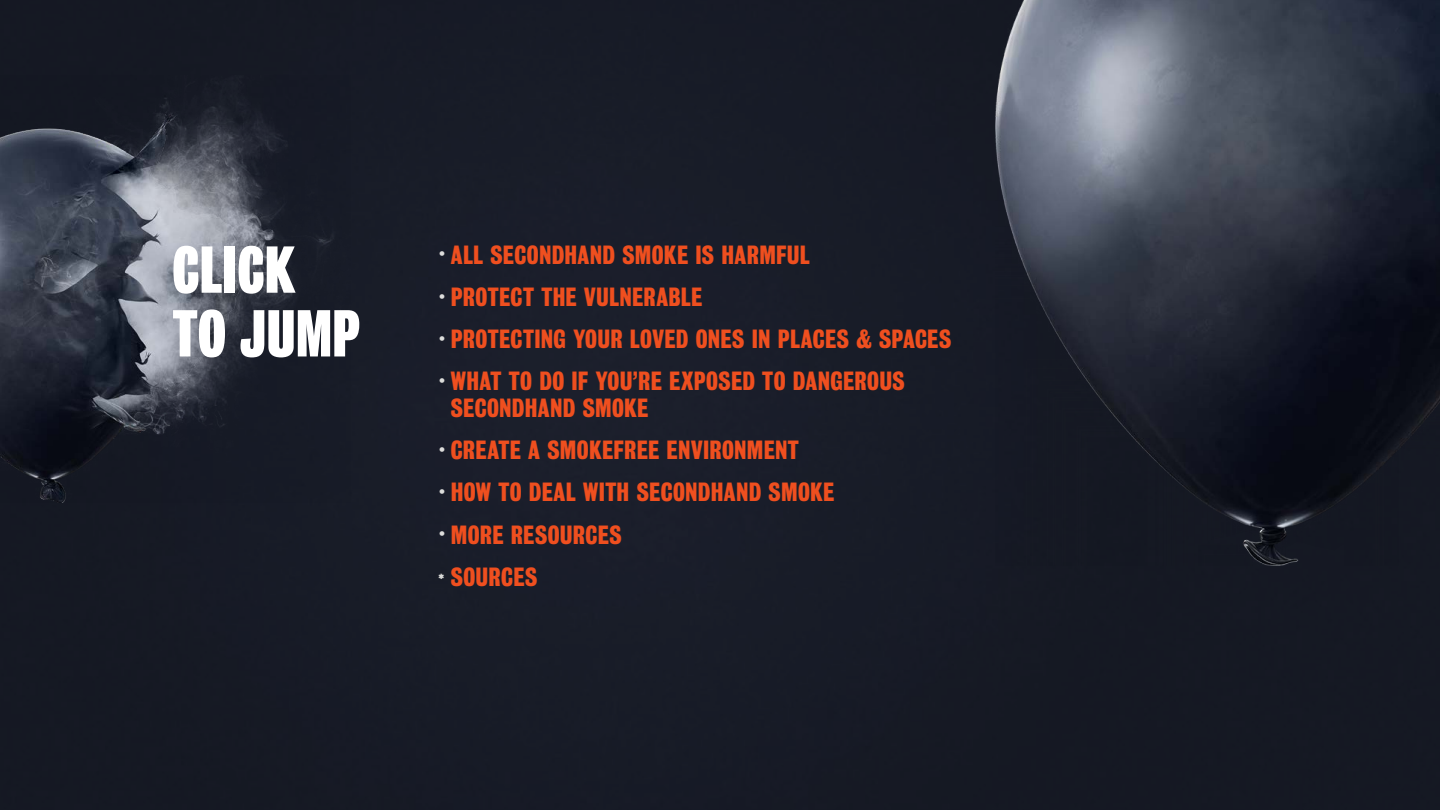
<style>
.page{position:relative;width:1440px;height:810px;background:#171b26}
.page>*{position:absolute;margin:0;border:0;box-sizing:border-box;transform-origin:0 0}
.t1{font:900 60.3px/63.8px "Bureau Grot Compressed";letter-spacing:.01em;color:#fff}
.t2{font:700 24px/42.2px "Bureau Grot Condensed";letter-spacing:.015em;color:#ef4f1f}
.t3{font:700 17.25px "Bureau Grot Condensed";color:#dddddb}
.t4{font:700 10.5px "Bureau Grot Condensed";color:#dddddb}
</style>
<div class="page">
<img style="left:0;top:75px;width:351px;height:428px">
<img style="left:995px;top:0;width:445px;height:566px">
<p class="t2" style="left:451px;top:234px;width:502px">ALL SECONDHAND SMOKE IS HARMFUL<br>PROTECT THE VULNERABLE<br>PROTECTING YOUR LOVED ONES IN PLACES &amp; SPACES WHAT TO DO IF YOU’RE EXPOSED TO DANGEROUS</p>
<p class="t2" style="left:451px;top:387px;width:385px">SECONDHAND SMOKE<br>CREATE A SMOKEFREE ENVIRONMENT<br>HOW TO DEAL WITH SECONDHAND SMOKE<br>MORE RESOURCES<br>SOURCES</p>
<h1 class="t1" style="left:172px;top:239px;width:189px">CLICK<br>TO JUMP</h1>
<p class="t4" style="left:439px;top:247px;width:7px">•</p>
<p class="t4" style="left:439px;top:290px;width:7px">•</p>
<p class="t4" style="left:439px;top:332px;width:7px">•</p>
<p class="t4" style="left:439px;top:374px;width:7px">•</p>
<p class="t4" style="left:439px;top:443px;width:7px">•</p>
<p class="t4" style="left:439px;top:485px;width:7px">•</p>
<p class="t4" style="left:439px;top:527px;width:7px">•</p>
<p class="t3" style="left:438px;top:570px;width:8px">*</p>
</div>
